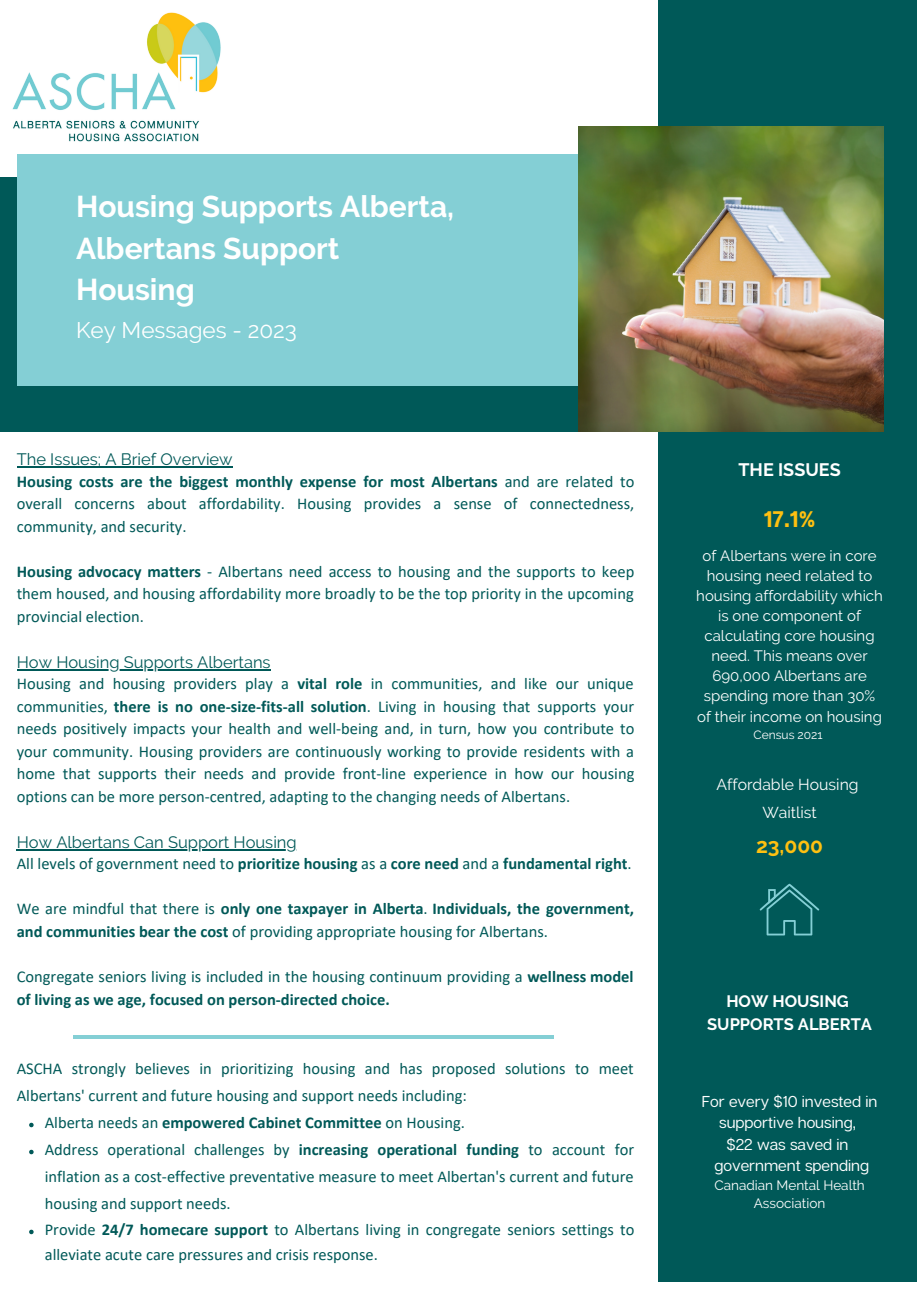
<style>
.page{position:relative;width:918px;height:1289px;background:#fff}
.page>*{position:absolute;margin:0;border:0;box-sizing:border-box;transform-origin:0 0}
.t1{font:700 30px/41.7px "Raleway";color:#fff}
.t2{font:22.5px "Raleway";color:#fff}
.t3{font:700 22.5px "Articulat CF";color:#fec011}
.t4{font:700 21px "Raleway";color:#fec011}
.t5{font:700 18px "Raleway";color:#fff}
.t6{font:16.5px/22.5px "Calibri";color:#005958}
.t7{font:700 16.5px/22.5px "Calibri";color:#005958}
.t8{font:16.5px "Raleway";color:#005958}
.t9{font:700 16.5px/22.5px "Raleway";color:#fff;text-align:center}
.t10{font:15.75px/21.3px "Articulat CF";color:#fff;text-align:center}
.t11{font:15.75px/28.2px "Raleway";color:#fff;text-align:center}
.t12{font:15px/20px "Raleway";color:#fff;text-align:center}
.t13{font:13.5px/18px "Raleway";color:#fff;text-align:center}
.t14{font:12px "Raleway";color:#fff}
.s1{font-weight:700}
.s2{font-weight:400}
</style>
<div class="page">
<div style="left:0;top:177px;width:619px;height:254px;background:#005958"></div>
<div style="left:17px;top:154px;width:562px;height:232px;background:#84cfd5"></div>
<div style="left:658px;top:0;width:258px;height:1281px;background:#005958"></div>
<svg style="left:29px;top:1122px;width:5px;height:4px"></svg>
<svg style="left:29px;top:1149px;width:5px;height:4px"></svg>
<svg style="left:29px;top:1229px;width:5px;height:4px"></svg>
<hr style="left:17px;top:466px;width:216px;height:1px;background:#005958">
<hr style="left:17px;top:669px;width:254px;height:1px;background:#005958">
<hr style="left:17px;top:849px;width:280px;height:1px;background:#005958">
<svg style="left:74px;top:1035px;width:480px;height:3px"></svg>
<img style="left:579px;top:127px;width:304px;height:304px">
<svg style="left:760px;top:883px;width:59px;height:52px"></svg>
<img style="left:12px;top:12px;width:209px;height:130px">
<h1 class="t1" style="left:76px;top:186px;width:380px">Housing Supports Alberta,<br>Albertans Support<br>Housing</h1>
<h2 class="t2" style="left:76px;top:316px;width:222px">Key Messages - 2023</h2>
<p class="t8" style="left:17px;top:449px;width:217px">The Issues; A Brief Overview</p>
<p class="t6" style="left:17px;top:471px;width:619px;text-align:justify"><span class="s1">Housing costs are the biggest monthly expense for most Albertans</span> and are related to overall concerns about affordability. Housing provides a sense of connectedness, community, and security.</p>
<p class="t6" style="left:17px;top:561px;width:619px;text-align:justify"><span class="s1">Housing advocacy matters</span> - Albertans need access to housing and the supports to keep them housed, and housing affordability more broadly to be the top priority in the upcoming provincial election.</p>
<p class="t8" style="left:17px;top:652px;width:255px">How Housing Supports Albertans</p>
<p class="t6" style="left:17px;top:673px;width:619px;text-align:justify">Housing and housing providers play a <span class="s1">vital role</span> in communities, and like our unique communities, <span class="s1">there is no one-size-fits-all solution</span>. Living in housing that supports your needs positively impacts your health and well-being and, in turn, how you contribute to your community. Housing providers are continuously working to provide residents with a home that supports their needs and provide front-line experience in how our housing options can be more person-centred, adapting to the changing needs of Albertans.</p>
<p class="t8" style="left:17px;top:832px;width:282px">How Albertans Can Support Housing</p>
<p class="t7" style="left:17px;top:853px;width:617px"><span class="s2">All levels of government need to</span> prioritize housing <span class="s2">as a</span> core need <span class="s2">and a</span> fundamental right<span class="s2">.</span></p>
<p class="t7" style="left:17px;top:898px;width:619px"><span class="s2">We are mindful that there is</span> only one taxpayer in Alberta<span class="s2">.</span> Individuals, the government, and communities bear the cost <span class="s2">of providing appropriate housing for Albertans.</span></p>
<p class="t6" style="left:17px;top:966px;width:618px">Congregate seniors living is included in the housing continuum providing a <span class="s1">wellness model of living as we age, focused on person-directed choice.</span></p>
<p class="t6" style="left:17px;top:1056px;width:619px;line-height:27px">ASCHA strongly believes in prioritizing housing and has proposed solutions to meet<br>Albertans' current and future housing and support needs including:</p>
<p class="t6" style="left:45px;top:1110px;width:591px;line-height:26.4px">Alberta needs an <span class="s1">empowered Cabinet Committee</span> on Housing.<br>Address operational challenges by <span class="s1">increasing operational funding</span> to account for inflation as a cost-effective preventative measure to meet Albertan's current and future housing and support needs.<br>Provide <span class="s1">24/7 homecare support</span> to Albertans living in congregate seniors settings to alleviate acute care pressures and crisis response.</p>
<p class="t5" style="left:738px;top:459px;width:104px">THE ISSUES</p>
<h2 class="t3" style="left:764px;top:505px;width:53px">17.1%</h2>
<p class="t12" style="left:696px;top:546px;width:188px">of Albertans were in core housing need related to housing affordability which is one component of calculating core housing need. This means over<br>690,000 Albertans are spending more than 30% of their income on housing</p>
<p class="t14" style="left:754px;top:727px;width:71px">Census 2021</p>
<p class="t11" style="left:717px;top:770px;width:143px">Affordable Housing<br>Waitlist</p>
<p class="t4" style="left:756px;top:833px;width:69px">23,000</p>
<p class="t9" style="left:707px;top:990px;width:166px">HOW HOUSING<br>SUPPORTS ALBERTA</p>
<p class="t10" style="left:702px;top:1090px;width:177px">For every $10 invested in supportive housing,<br>$22 was saved in government spending</p>
<p class="t13" style="left:714px;top:1176px;width:152px">Canadian Mental Health<br>Association</p>
</div>
